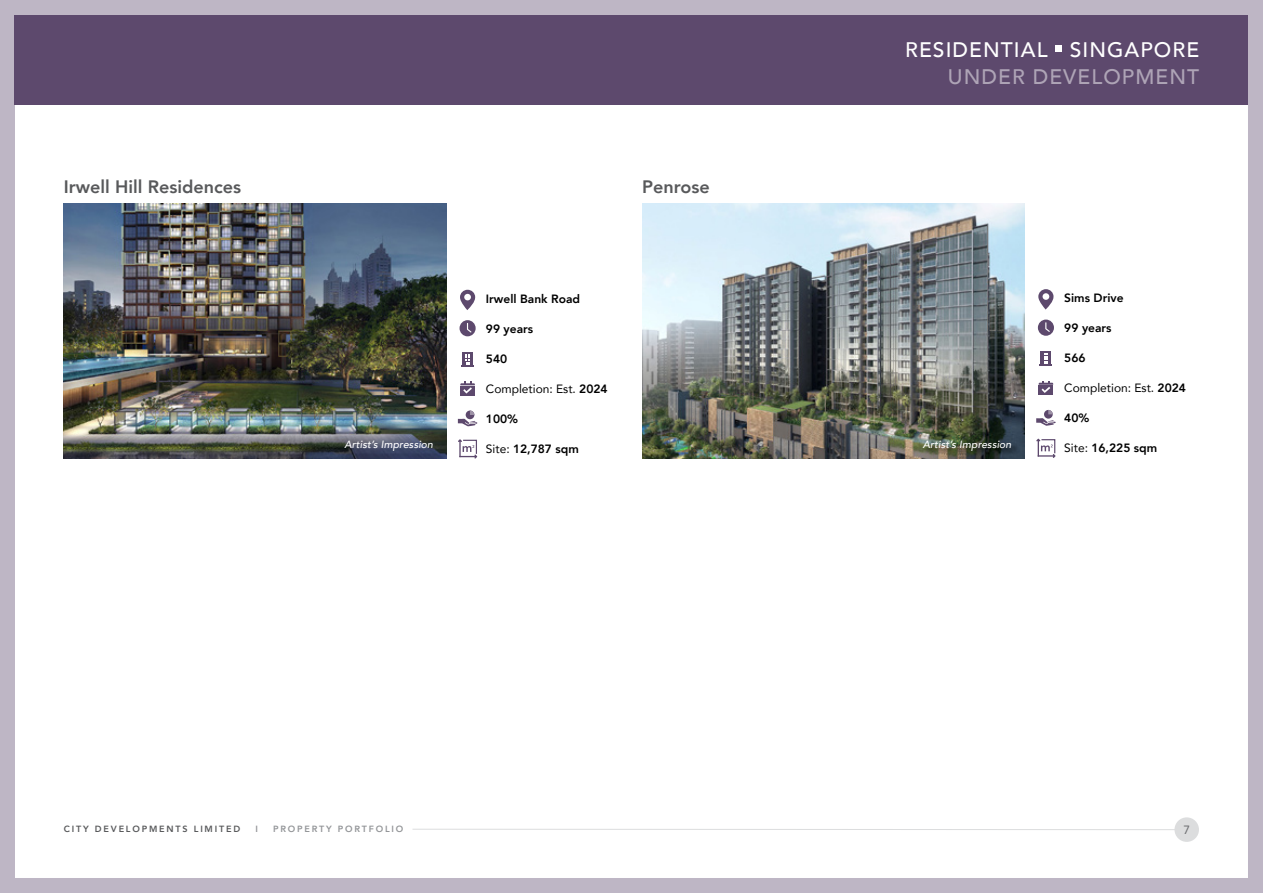
<style>
.page{position:relative;width:1263px;height:893px;background:#fff}
.page>*{position:absolute;margin:0;border:0;box-sizing:border-box;transform-origin:0 0}
.t1{font:500 21px "Avenir";letter-spacing:.05em;color:#fff}
.t2{font:500 21px "Avenir";letter-spacing:.05em;color:#aea4b6}
.t3{font:800 18px "Avenir";color:#58595b}
.t4{font:800 12px "Avenir";color:#000}
.t5{font:12px "Avenir";color:#000}
.t6{font:12px "Avenir";color:#6d6e71}
.t7{font:italic 500 10.5px "Avenir";letter-spacing:.005em;color:#fff}
.t8{font:800 9px "Avenir";letter-spacing:.2em;color:#58595b}
.t9{font:800 9px "Avenir";letter-spacing:.2em;color:#939598}
.s1{font-weight:800}
.s2{font-weight:400}
</style>
<div class="page">
<div style="left:0;top:0;width:1263px;height:893px;border:15px solid #beb6c5"></div>
<div style="left:15px;top:15px;width:1233px;height:89px;background:#5d496d"></div>
<div style="left:1055px;top:45px;width:7px;height:6px;background:#fff"></div>
<svg style="left:412px;top:828px;width:762px;height:2px"></svg>
<div style="left:1174px;top:817px;width:25px;height:25px;background:#dcddde;border-radius:50%"></div>
<img style="left:642px;top:203px;width:383px;height:256px">
<div style="left:1038px;top:320px;width:16px;height:16px;background:#5d496d;border-radius:50%"></div>
<svg style="left:1045px;top:322px;width:5px;height:10px"></svg>
<svg style="left:1038px;top:289px;width:15px;height:21px"></svg>
<div style="left:1042px;top:293px;width:7px;height:7px;background:#fff;border-radius:50%"></div>
<div style="left:1041px;top:351px;width:10px;height:14px;background:#5d496d"></div>
<svg style="left:1039px;top:353px;width:13px;height:13px"></svg>
<div style="left:1039px;top:385px;width:14px;height:10px;background:#5d496d"></div>
<svg style="left:1039px;top:381px;width:14px;height:12px"></svg>
<svg style="left:1036px;top:410px;width:20px;height:16px"></svg>
<svg style="left:1036px;top:438px;width:20px;height:20px"></svg>
<div style="left:923px;top:440px;width:96px;height:19px;background:#000;opacity:.75"></div>
<img style="left:64px;top:203px;width:382px;height:256px">
<div style="left:459px;top:320px;width:17px;height:16px;background:#5d496d;border-radius:50%"></div>
<svg style="left:467px;top:323px;width:4px;height:9px"></svg>
<svg style="left:460px;top:290px;width:15px;height:20px"></svg>
<div style="left:464px;top:294px;width:7px;height:6px;background:#fff;border-radius:50%"></div>
<div style="left:462px;top:352px;width:11px;height:13px;background:#5d496d"></div>
<svg style="left:461px;top:354px;width:13px;height:12px"></svg>
<div style="left:460px;top:386px;width:15px;height:9px;background:#5d496d"></div>
<svg style="left:460px;top:382px;width:15px;height:12px"></svg>
<svg style="left:458px;top:410px;width:19px;height:16px"></svg>
<svg style="left:458px;top:439px;width:20px;height:20px"></svg>
<h2 class="t3" style="left:64px;top:173px;width:179px">Irwell Hill Residences</h2>
<p class="t7" style="left:344px;top:438px;width:90px">Artist’s Impression</p>
<h2 class="t3" style="left:642px;top:173px;width:69px">Penrose</h2>
<p class="t4" style="left:486px;top:289px;width:96px">Irwell Bank Road</p>
<p class="t4" style="left:486px;top:319px;width:49px">99 years</p>
<p class="t4" style="left:486px;top:349px;width:23px">540</p>
<p class="t5" style="left:486px;top:379px;width:123px">Completion: Est. <span class="s1">2024</span></p>
<p class="t4" style="left:486px;top:409px;width:34px">100%</p>
<p class="t4" style="left:486px;top:439px;width:95px"><span class="s2">Site:</span> 12,787 sqm</p>
<h1 class="t1" style="left:905px;top:32px;width:295px">RESIDENTIAL SINGAPORE</h1>
<h1 class="t2" style="left:948px;top:59px;width:253px">UNDER DEVELOPMENT</h1>
<p class="t4" style="left:1064px;top:289px;width:61px">Sims Drive</p>
<p class="t4" style="left:1064px;top:319px;width:49px">99 years</p>
<p class="t4" style="left:1064px;top:349px;width:23px">566</p>
<p class="t5" style="left:1064px;top:378px;width:123px">Completion: Est. <span class="s1">2024</span></p>
<p class="t4" style="left:1064px;top:409px;width:27px">40%</p>
<p class="t7" style="left:923px;top:438px;width:90px">Artist’s Impression</p>
<p class="t4" style="left:1064px;top:439px;width:95px"><span class="s2">Site:</span> 16,225 sqm</p>
<p class="t8" style="left:64px;top:821px;width:178px">CITY DEVELOPMENTS LIMITED</p>
<p class="t9" style="left:255px;top:821px;width:4px">I</p>
<p class="t9" style="left:273px;top:821px;width:132px">PROPERTY PORTFOLIO</p>
<p class="t6" style="left:1183px;top:820px;width:8px">7</p>
</div>
